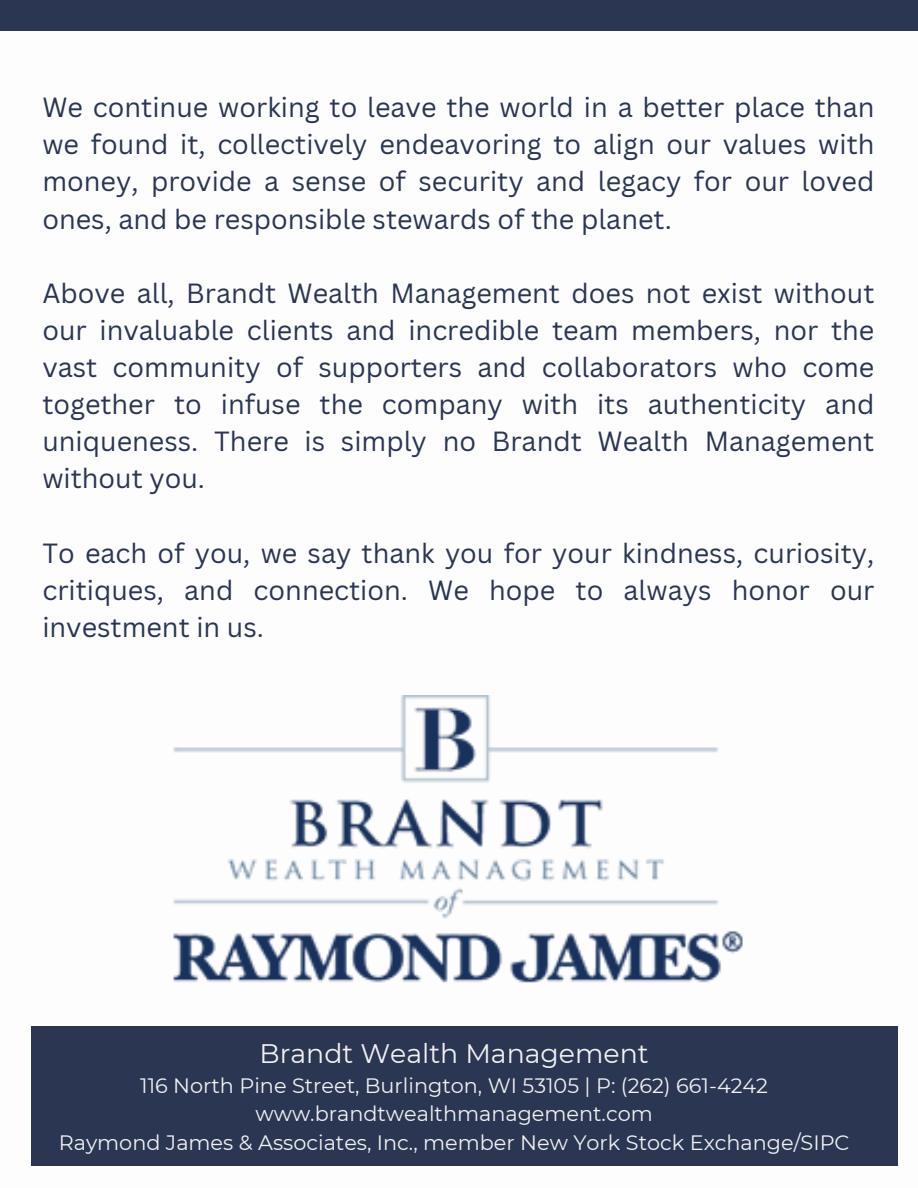
<style>
.page{position:relative;width:918px;height:1188px;background:#fff}
.page>*{position:absolute;margin:0;border:0;box-sizing:border-box;transform-origin:0 0}
.t1{font:27px/37.2px "Canva Sans";color:#2a3652;text-align:justify}
.t2{font:26.85px "Montserrat";color:#f2f1f2}
.t3{font:20.85px "Montserrat";color:#f2f1f2}
</style>
<div class="page">
<img style="left:173px;top:695px;width:570px;height:288px">
<div style="left:31px;top:1026px;width:867px;height:140px;background:#2a3652"></div>
<div style="left:0;top:0;width:918px;height:30px;background:#2a3652"></div>
<p class="t1" style="left:42px;top:88px;width:834px">We continue working to leave the world in a better place than we found it, collectively endeavoring to align our values with money, provide a sense of security and legacy for our loved ones, and be responsible stewards of the planet.</p>
<p class="t1" style="left:42px;top:274px;width:834px">Above all, Brandt Wealth Management does not exist without our invaluable clients and incredible team members, nor the vast community of supporters and collaborators who come together to infuse the company with its authenticity and uniqueness. There is simply no Brandt Wealth Management without you.</p>
<p class="t1" style="left:42px;top:534px;width:834px">To each of you, we say thank you for your kindness, curiosity, critiques, and connection. We hope to always honor our investment in us.</p>
<p class="t2" style="left:260px;top:1037px;width:391px">Brandt Wealth Management</p>
<p class="t3" style="left:140px;top:1073px;width:629px">116 North Pine Street, Burlington, WI 53105 | P: (262) 661-4242</p>
<p class="t3" style="left:255px;top:1101px;width:399px">www.brandtwealthmanagement.com</p>
<p class="t3" style="left:59px;top:1129px;width:792px">Raymond James &amp; Associates, Inc., member New York Stock Exchange/SIPC</p>
</div>
